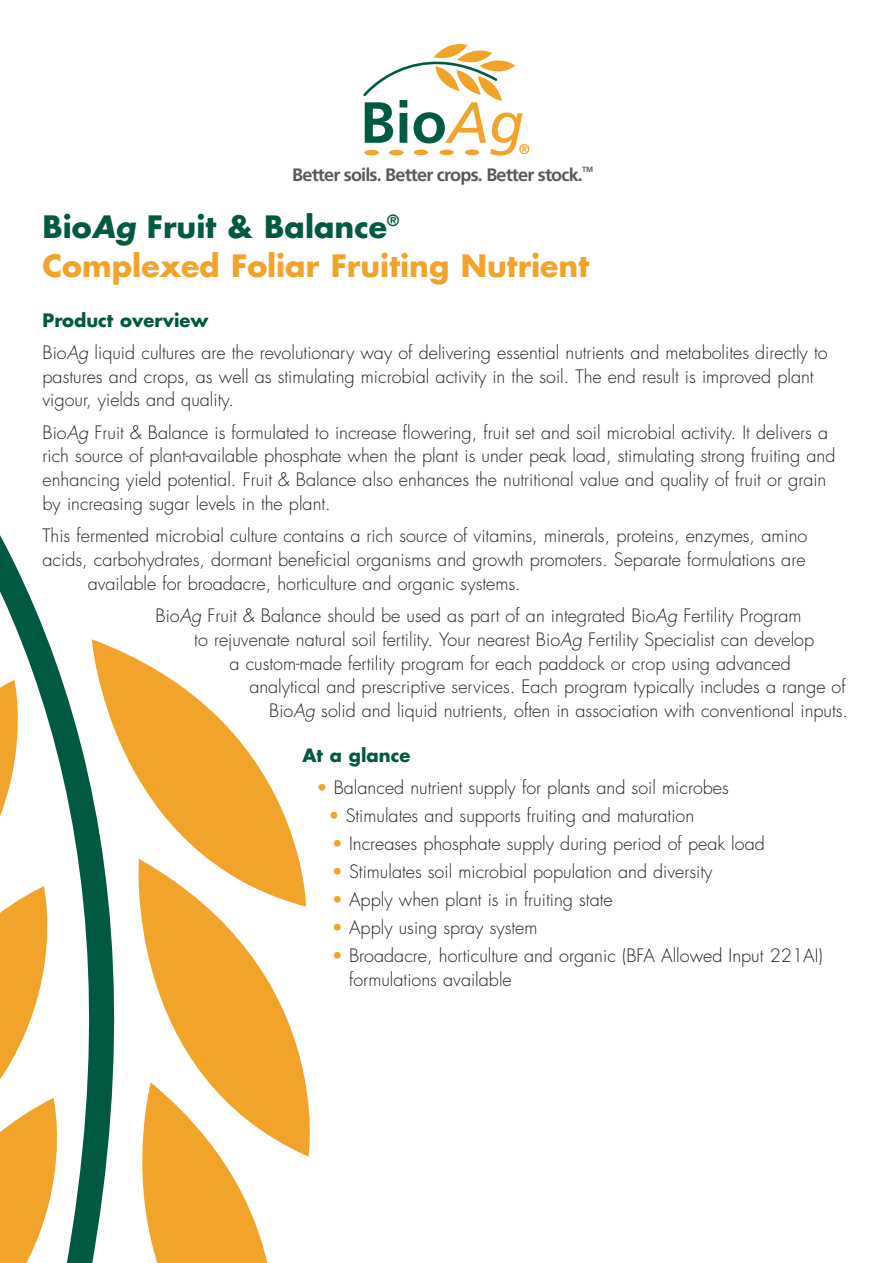
<style>
.page{position:relative;width:893px;height:1263px;background:#fff}
.page>*{position:absolute;margin:0;border:0;box-sizing:border-box;transform-origin:0 0}
.t1{font:700 30px/39.2px "Futura";color:#f2a42a}
.t2{font:300 18px/23.7px "Futura";color:#231f20}
.t3{font:700 18px "Frutiger";letter-spacing:-.045em;color:#58595b}
.t4{font:700 18px "Futura";color:#005941}
.t5{font:700 14.1px "Frutiger";color:#f2a42a}
.t6{font:700 7.5px "Frutiger";color:#58595b}
.s1{color:#005941}
.s2{font-style:italic;color:#005941}
.s3{font-weight:700;color:#005941}
.s4{font-style:italic}
.s5{color:#f2a42a}
</style>
<div class="page">
<svg style="left:0;top:535px;width:92px;height:145px"></svg>
<svg style="left:92px;top:639px;width:80px;height:41px"></svg>
<svg style="left:0;top:680px;width:310px;height:583px"></svg>
<svg style="left:363px;top:44px;width:160px;height:112px"></svg>
<p class="t5" style="left:519px;top:144px;width:13px">®</p>
<p class="t3" style="left:292px;top:168px;width:292px">Better soils. Better crops. Better stock.</p>
<p class="t6" style="left:582px;top:166px;width:12px">TM</p>
<h1 class="t1" style="left:43px;top:209px;width:548px"><span class="s1">Bio</span><span class="s2">Ag</span> <span class="s1">Fruit &amp; Balance</span><sup>®<br></sup>Complexed Foliar Fruiting Nutrient</h1>
<p class="t2" style="left:43px;top:306px;width:787px;line-height:32px"><span class="s3">Product overview<br></span>Bio<span class="s4">Ag</span> liquid cultures are the revolutionary way of delivering essential nutrients and metabolites directly to</p>
<p class="t2" style="left:43px;top:366px;width:773px">pastures and crops, as well as stimulating microbial activity in the soil. The end result is improved plant vigour, yields and quality.</p>
<p class="t2" style="left:43px;top:422px;width:794px">Bio<span class="s4">Ag</span> Fruit &amp; Balance is formulated to increase flowering, fruit set and soil microbial activity. It delivers a rich source of plant-available phosphate when the plant is under peak load, stimulating strong fruiting and enhancing yield potential. Fruit &amp; Balance also enhances the nutritional value and quality of fruit or grain by increasing sugar levels in the plant.</p>
<p class="t2" style="left:43px;top:525px;width:766px">This fermented microbial culture contains a rich source of vitamins, minerals, proteins, enzymes, amino</p>
<p class="t2" style="left:43px;top:549px;width:764px">acids, carbohydrates, dormant beneficial organisms and growth promoters. Separate formulations are</p>
<p class="t2" style="left:88px;top:573px;width:435px">available for broadacre, horticulture and organic systems.</p>
<p class="t2" style="left:156px;top:605px;width:648px">Bio<span class="s4">Ag</span> Fruit &amp; Balance should be used as part of an integrated Bio<span class="s4">Ag</span> Fertility Program</p>
<p class="t2" style="left:194px;top:629px;width:621px">to rejuvenate natural soil fertility. Your nearest Bio<span class="s4">Ag</span> Fertility Specialist can develop</p>
<p class="t2" style="left:229px;top:653px;width:563px">a custom-made fertility program for each paddock or crop using advanced</p>
<p class="t2" style="left:249px;top:676px;width:598px">analytical and prescriptive services. Each program typically includes a range of</p>
<p class="t2" style="left:269px;top:700px;width:580px">Bio<span class="s4">Ag</span> solid and liquid nutrients, often in association with conventional inputs.</p>
<p class="t4" style="left:302px;top:747px;width:109px">At a glance</p>
<p class="t2" style="left:316px;top:777px;width:414px"><span class="s5">•</span> Balanced nutrient supply for plants and soil microbes</p>
<p class="t2" style="left:329px;top:805px;width:367px"><span class="s5">•</span> Stimulates and supports fruiting and maturation</p>
<p class="t2" style="left:332px;top:833px;width:434px"><span class="s5">•</span> Increases phosphate supply during period of peak load</p>
<p class="t2" style="left:332px;top:861px;width:382px"><span class="s5">•</span> Stimulates soil microbial population and diversity</p>
<p class="t2" style="left:332px;top:889px;width:282px"><span class="s5">•</span> Apply when plant is in fruiting state</p>
<p class="t2" style="left:332px;top:917px;width:207px"><span class="s5">•</span> Apply using spray system</p>
<p class="t2" style="left:349px;top:945px;width:475px;text-indent:-17px"><span class="s5">•</span> Broadacre, horticulture and organic (BFA Allowed Input 221AI) formulations available</p>
</div>
